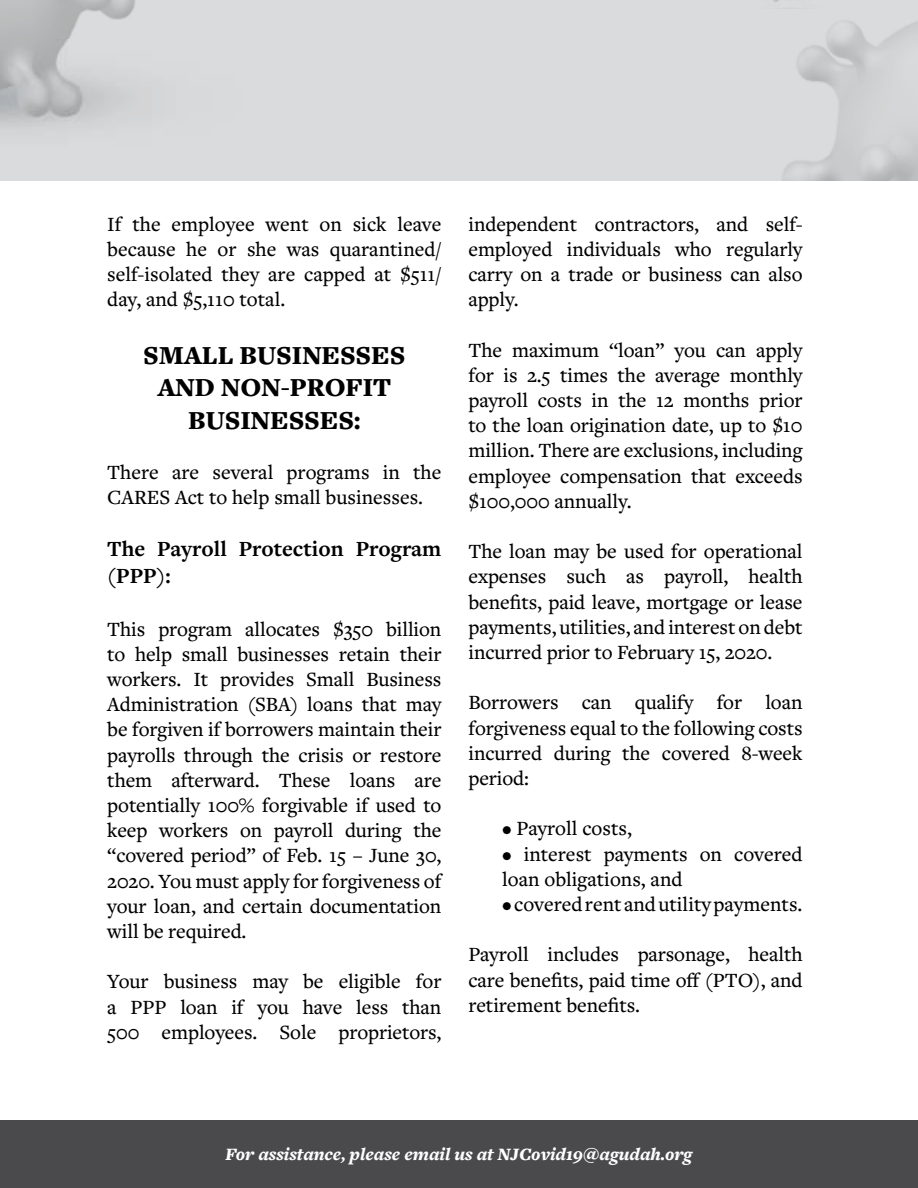
<style>
.page{position:relative;width:918px;height:1188px;background:#fff}
.page>*{position:absolute;margin:0;border:0;box-sizing:border-box;transform-origin:0 0}
.t1{font:900 27px/32.4px "Freight Text Pro";color:#000;text-align:center}
.t2{font:700 22.5px/27px "Freight Text Pro";color:#000}
.t3{font:500 21px/25.2px "Freight Text Pro";letter-spacing:-.005em;color:#000;text-align:justify}
.t4{font:italic 900 18px "Freight Text Pro";color:#fff}
</style>
<div class="page">
<div style="left:0;top:1120px;width:918px;height:68px;background:#4a4a4d"></div>
<div style="left:0;top:0;width:918px;height:183px;background:#dadbdc"></div>
<div style="left:0;top:181px;width:918px;height:352px;background:#fff"></div>
<p class="t3" style="left:107px;top:211px;width:336px">If the employee went on sick leave because he or she was quarantined/ self-isolated they are capped at $511/ day, and $5,110 total.</p>
<p class="t1" style="left:143px;top:338px;width:264px">SMALL BUSINESSES<br>AND NON-PROFIT<br>BUSINESSES:</p>
<p class="t3" style="left:107px;top:459px;width:336px">There are several programs in the<br>CARES Act to help small businesses.</p>
<p class="t2" style="left:107px;top:535px;width:336px">The Payroll Protection Program (PPP):</p>
<p class="t3" style="left:107px;top:616px;width:336px">This program allocates $350 billion to help small businesses retain their workers. It provides Small Business Administration (SBA) loans that may be forgiven if borrowers maintain their payrolls through the crisis or restore them afterward. These loans are potentially 100% forgivable if used to keep workers on payroll during the “covered period” of Feb. 15 – June 30, 2020. You must apply for forgiveness of your loan, and certain documentation will be required.</p>
<p class="t3" style="left:107px;top:968px;width:336px">Your business may be eligible for a PPP loan if you have less than 500 employees. Sole proprietors,</p>
<p class="t3" style="left:468px;top:211px;width:336px">independent contractors, and self&shy;employed individuals who regularly carry on a trade or business can also apply.</p>
<p class="t3" style="left:468px;top:337px;width:336px">The maximum “loan” you can apply for is 2.5 times the average monthly payroll costs in the 12 months prior to the loan origination date, up to $10 million. There are exclusions, including employee compensation that exceeds $100,000 annually.</p>
<p class="t3" style="left:468px;top:538px;width:336px">The loan may be used for operational expenses such as payroll, health benefits, paid leave, mortgage or lease payments, utilities, and interest on debt incurred prior to February 15, 2020.</p>
<p class="t3" style="left:468px;top:689px;width:336px">Borrowers can qualify for loan forgiveness equal to the following costs incurred during the covered 8-week period:</p>
<p class="t3" style="left:502px;top:815px;width:131px">• Payroll costs,</p>
<p class="t3" style="left:502px;top:841px;width:302px">• interest payments on covered loan obligations, and</p>
<p class="t3" style="left:502px;top:891px;width:302px">• covered rent and utility payments.</p>
<p class="t3" style="left:468px;top:941px;width:336px">Payroll includes parsonage, health care benefits, paid time off (PTO), and retirement benefits.</p>
<p class="t4" style="left:225px;top:1142px;width:469px">For assistance, please email us at NJCovid19@agudah.org</p>
</div>
